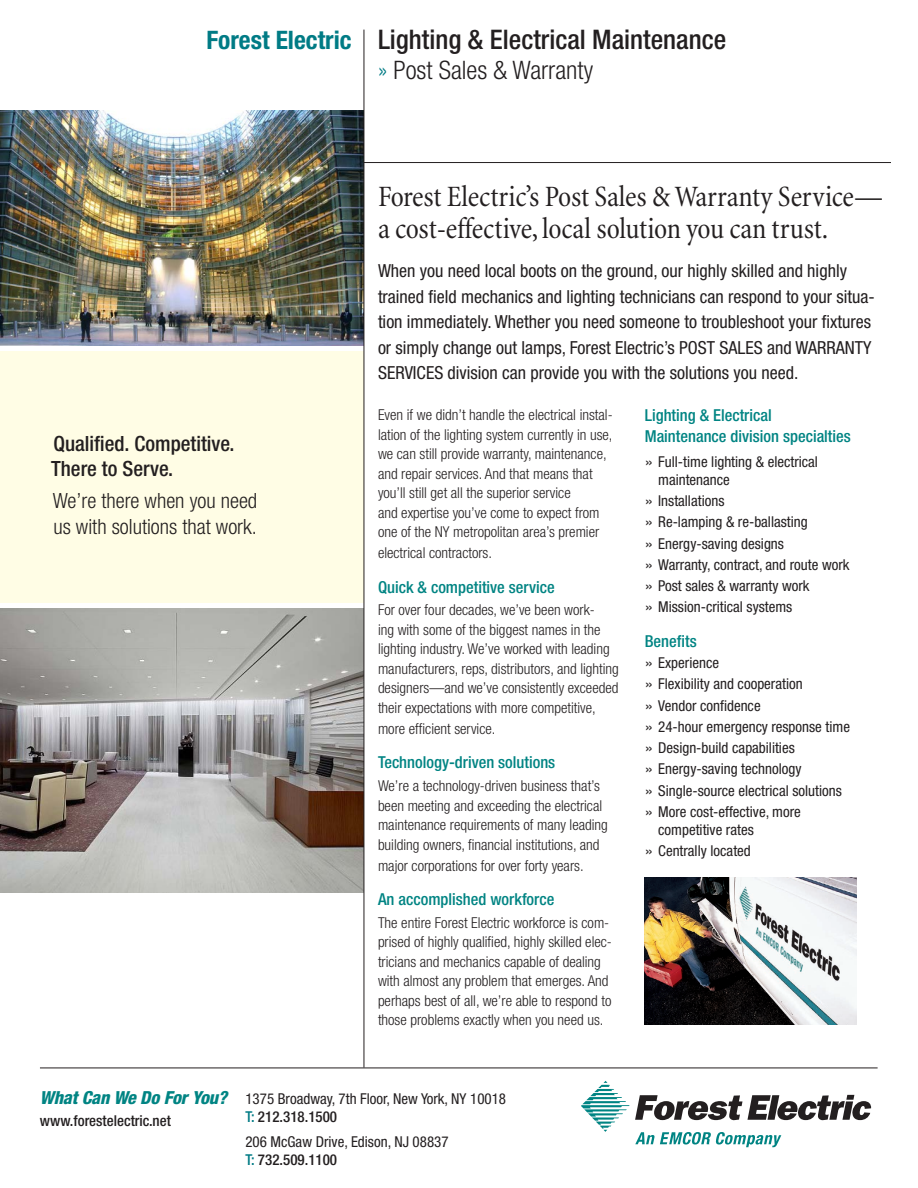
<style>
.page{position:relative;width:918px;height:1188px;background:#fff}
.page>*{position:absolute;margin:0;border:0;box-sizing:border-box;transform-origin:0 0}
.t1{font:condensed 30px/31.5px "Minion";letter-spacing:-.01em;color:#231f20}
.t2{font:500 condensed 27px "Helvetica Neue";color:#231f20}
.t3{font:300 condensed 25.5px "Helvetica Neue";color:#231f20}
.t4{font:700 condensed 25.5px "Helvetica Neue";color:#007b85}
.t5{font:300 condensed 21px/25.5px "Helvetica Neue";color:#231f20}
.t6{font:500 condensed 21px/25.5px "Helvetica Neue";color:#231f20}
.t7{font:condensed 18px/25.5px "Helvetica Neue";color:#231f20}
.t8{font:500 condensed 16.5px/21px "Helvetica Neue";color:#008483}
.t9{font:300 condensed 15px/19.5px "Helvetica Neue";color:#231f20}
.t10{font:condensed 15px/21.3px "Helvetica Neue";color:#231f20}
.t11{font:500 condensed 15px "Helvetica Neue";color:#231f20}
.s1{color:#007b85}
.s2{font-family:"Helvetica";font-stretch:normal}
.s3{font-weight:800;font-style:italic;font-size:18px;color:#008483}
.s4{font-weight:500;color:#007b85}
.s5{font-weight:500}
</style>
<div class="page">
<img style="left:0;top:110px;width:364px;height:236px">
<img style="left:645px;top:877px;width:211px;height:147px">
<img style="left:0;top:609px;width:364px;height:283px">
<div style="left:0;top:352px;width:364px;height:251px;background:#fffde5"></div>
<hr style="left:364px;top:162px;width:527px;height:1px;background:#231f20">
<hr style="left:40px;top:1068px;width:838px;height:1px;background:#231f20">
<hr style="left:364px;top:30px;width:1px;height:1038px;background:#231f20">
<svg style="left:581px;top:1081px;width:48px;height:51px"></svg>
<svg style="left:635px;top:1095px;width:236px;height:25px"></svg>
<svg style="left:635px;top:1132px;width:146px;height:15px"></svg>
<h3 class="t4" style="left:206px;top:25px;width:147px">Forest Electric</h3>
<h2 class="t2" style="left:378px;top:24px;width:350px">Lighting &amp; Electrical Maintenance</h2>
<h3 class="t3" style="left:378px;top:56px;width:217px"><span class="s1">»</span> Post Sales &amp; Warranty</h3>
<h3 class="t6" style="left:51px;top:430px;width:185px">Qualified. Competitive.<br>There to Serve.</h3>
<h3 class="t5" style="left:53px;top:488px;width:206px">We’re there when you need us with solutions that work.</h3>
<h1 class="t1" style="left:378px;top:182px;width:507px">Forest Electric’s Post Sales &amp; Warranty Service— a cost-effective, local solution you can trust.</h1>
<p class="t7" style="left:378px;top:258px;width:498px">When you need local boots on the ground, our highly skilled and highly trained field mechanics and lighting technicians can respond to your situa&shy;tion immediately. Whether you need someone to troubleshoot your fixtures or simply change out lamps, Forest Electric’s POST SALES and WARRANTY SERVICES division can provide you with the solutions you need.</p>
<p class="t9" style="left:378px;top:405px;width:236px">Even if we didn’t handle the electrical instal&shy;lation of the lighting system currently in use, we can still provide warranty, maintenance, and repair services. And that means that you’ll still get all the superior service<br>and expertise you’ve come to expect from one of the NY metropolitan area’s premier</p>
<p class="t9" style="left:378px;top:543px;width:116px">electrical contractors.</p>
<p class="t8" style="left:378px;top:576px;width:178px">Quick &amp; competitive service</p>
<p class="t9" style="left:378px;top:600px;width:242px">For over four decades, we’ve been work-<br>ing with some of the biggest names in the lighting industry. We’ve worked with leading manufacturers, reps, distributors, and lighting designers—and we’ve consistently exceeded their expectations with more competitive,</p>
<p class="t9" style="left:378px;top:719px;width:119px">more efficient service.</p>
<p class="t8" style="left:378px;top:752px;width:179px">Technology-driven solutions</p>
<p class="t9" style="left:378px;top:776px;width:231px">We’re a technology-driven business that’s been meeting and exceeding the electrical maintenance requirements of many leading building owners, financial institutions, and</p>
<p class="t9" style="left:378px;top:855px;width:207px">major corporations for over forty years.</p>
<p class="t8" style="left:378px;top:889px;width:178px">An accomplished workforce</p>
<p class="t9" style="left:378px;top:913px;width:235px">The entire Forest Electric workforce is com&shy;prised of highly qualified, highly skilled elec&shy;tricians and mechanics capable of dealing with almost any problem that emerges. And perhaps best of all, we’re able to respond to those problems exactly when you need us.</p>
<p class="t8" style="left:645px;top:405px;width:208px">Lighting &amp; Electrical<br>Maintenance division specialties</p>
<p class="t10" style="left:658px;top:453px;width:161px;line-height:18px;text-indent:-14px"><span class="s2">»</span> Full-time lighting &amp; electrical maintenance</p>
<p class="t10" style="left:645px;top:490px;width:206px"><span class="s2">»</span> Installations<br><span class="s2">»</span> Re-lamping &amp; re-ballasting<br><span class="s2">»</span> Energy-saving designs<br><span class="s2">»</span> Warranty, contract, and route work <span class="s2">»</span> Post sales &amp; warranty work<br><span class="s2">»</span> Mission-critical systems</p>
<p class="t8" style="left:645px;top:630px;width:53px">Benefits</p>
<p class="t10" style="left:645px;top:652px;width:207px"><span class="s2">»</span> Experience<br><span class="s2">»</span> Flexibility and cooperation<br><span class="s2">»</span> Vendor confidence<br><span class="s2">»</span> 24-hour emergency response time <span class="s2">»</span> Design-build capabilities<br><span class="s2">»</span> Energy-saving technology<br><span class="s2">»</span> Single-source electrical solutions <span class="s2">»</span> More cost-effective, more</p>
<p class="t10" style="left:645px;top:819px;width:111px;text-align:right">competitive rates<br><span class="s2">»</span> Centrally located</p>
<p class="t10" style="left:245px;top:1089px;width:262px;line-height:18px;text-indent:-206px"><span class="s3">What Can We Do For You?</span> 1375 Broadway, 7th Floor, New York, NY 10018<br><span class="s4">T:</span> <span class="s5">212.318.1500</span></p>
<p class="t10" style="left:245px;top:1132px;width:205px;line-height:18px">206 McGaw Drive, Edison, NJ 08837<br><span class="s4">T:</span> <span class="s5">732.509.1100</span></p>
<p class="t11" style="left:40px;top:1112px;width:132px">www.forestelectric.net</p>
</div>
